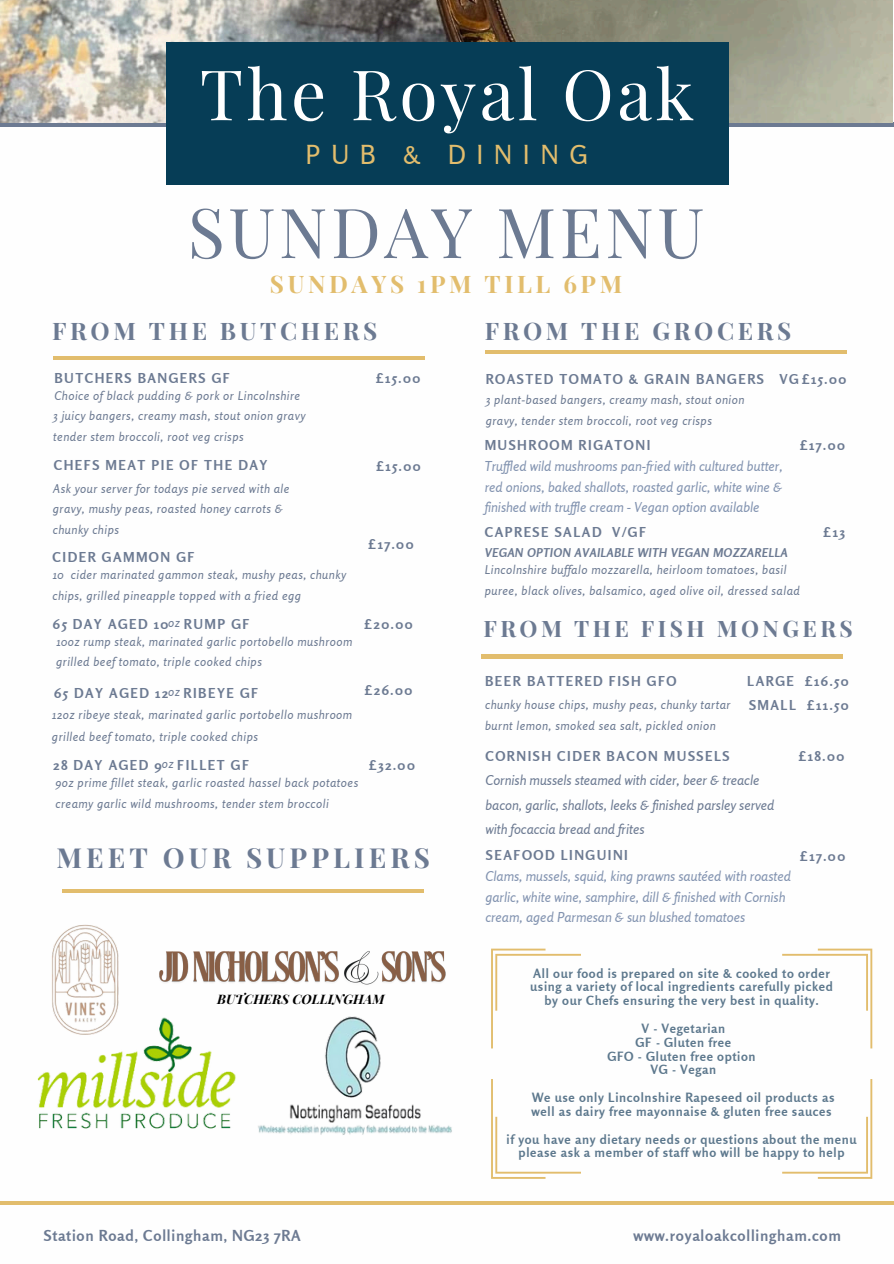
<style>
.page{position:relative;width:894px;height:1264px;background:#fff}
.page>*{position:absolute;margin:0;border:0;box-sizing:border-box;transform-origin:0 0}
.t1{font:69.6px "Playfair Display";letter-spacing:.05em;color:#fff}
.t2{font:69px "Playfair Display";letter-spacing:.05em;color:#6c7a92}
.t3{font:700 27.6px "Playfair Display";letter-spacing:.15em;color:#6c7a92}
.t4{font:26.1px "Rosario";letter-spacing:.4em;color:#e2bd6d}
.t5{font:700 24.15px "Playfair Display";letter-spacing:.15em;color:#6c7a92}
.t6{font:700 24.15px "Playfair Display";letter-spacing:.15em;color:#e2bd6d}
.t7{font:700 22.65px "Playfair Display";letter-spacing:.15em;color:#6c7a92}
.t8{font:700 15.15px "Rosario";letter-spacing:.05em;color:#6c7a92}
.t9{font:700 13.65px "Rosario";letter-spacing:.11em;color:#6c7a92}
.t10{font:italic 13.65px/20.2px "Rosario";color:#8293b0}
.t11{font:italic 13.65px/24px "Rosario";color:#6c7a92}
.t12{font:italic 700 13.05px "Playfair Display";color:#000}
.t13{font:700 12.75px "Rosario";letter-spacing:.05em;color:#5d788d}
.t14{font:italic 12.15px/20.9px "Rosario";letter-spacing:.04em;color:#6c7a92}
.t15{font:italic 700 12.15px "Rosario";letter-spacing:.04em;color:#6c7a92}
</style>
<div class="page">
<hr style="left:0;top:1201px;width:893px;height:3px;background:#e2bd6d">
<hr style="left:53px;top:356px;width:372px;height:3px;background:#e2bd6d">
<hr style="left:481px;top:654px;width:360px;height:4px;background:#e2bd6d">
<hr style="left:485px;top:350px;width:361px;height:4px;background:#e2bd6d">
<svg style="left:491px;top:948px;width:90px;height:100px"></svg>
<svg style="left:782px;top:948px;width:89px;height:100px"></svg>
<svg style="left:491px;top:1079px;width:90px;height:99px"></svg>
<svg style="left:782px;top:1079px;width:89px;height:99px"></svg>
<hr style="left:0;top:123px;width:893px;height:3px;background:#6c7a92">
<img style="left:0;top:0;width:892px;height:123px">
<div style="left:165px;top:42px;width:563px;height:143px;background:#063d56"></div>
<img style="left:51px;top:924px;width:68px;height:90px">
<img style="left:258px;top:1016px;width:194px;height:119px">
<img style="left:37px;top:1014px;width:199px;height:115px">
<img style="left:159px;top:951px;width:287px;height:34px">
<hr style="left:63px;top:889px;width:360px;height:3px;background:#e2bd6d">
<p class="t1" style="left:200px;top:45px;width:495px">The Royal Oak</p>
<p class="t4" style="left:305px;top:139px;width:284px">PUB &amp; DINING</p>
<p class="t2" style="left:187px;top:183px;width:518px">SUNDAY MENU</p>
<p class="t6" style="left:270px;top:267px;width:354px">SUNDAYS 1PM TILL 6PM</p>
<h5 class="t5" style="left:52px;top:314px;width:326px">FROM THE BUTCHERS</h5>
<p class="t9" style="left:54px;top:370px;width:177px">BUTCHERS BANGERS GF</p>
<p class="t9" style="left:375px;top:370px;width:46px">£15.00</p>
<p class="t14" style="left:54px;top:385px;width:247px">Choice of black pudding &amp; pork or Lincolnshire</p>
<p class="t14" style="left:53px;top:405px;width:253px">3 juicy bangers, creamy mash, stout onion gravy</p>
<p class="t14" style="left:53px;top:426px;width:192px">tender stem broccoli, root veg crisps</p>
<p class="t9" style="left:54px;top:456px;width:215px">CHEFS MEAT PIE OF THE DAY</p>
<p class="t9" style="left:376px;top:457px;width:46px">£15.00</p>
<p class="t14" style="left:53px;top:477px;width:238px">Ask your server for todays pie served with ale gravy, mushy peas, roasted honey carrots &amp;</p>
<p class="t14" style="left:53px;top:519px;width:68px">chunky chips</p>
<p class="t9" style="left:53px;top:548px;width:143px">CIDER GAMMON GF</p>
<p class="t14" style="left:53px;top:564px;width:295px">10 cider marinated gammon steak, mushy peas, chunky chips, grilled pineapple topped with a fried egg</p>
<p class="t9" style="left:368px;top:536px;width:47px">£17.00</p>
<h6 class="t9" style="left:53px;top:615px;width:117px">65 DAY AGED 10</h6>
<p class="t14" style="left:168px;top:612px;width:13px">oz</p>
<h6 class="t9" style="left:184px;top:615px;width:67px">RUMP GF</h6>
<h6 class="t9" style="left:364px;top:615px;width:50px">£20.00</h6>
<p class="t14" style="left:56px;top:630px;width:297px">10oz rump steak, marinated garlic portobello mushroom</p>
<h1 class="t14" style="left:56px;top:651px;width:207px">grilled beef tomato, triple cooked chips</h1>
<p class="t9" style="left:54px;top:685px;width:116px">65 DAY AGED 12</p>
<p class="t14" style="left:168px;top:681px;width:13px">oz</p>
<p class="t9" style="left:183px;top:685px;width:76px">RIBEYE GF</p>
<p class="t9" style="left:364px;top:682px;width:49px">£26.00</p>
<p class="t14" style="left:52px;top:704px;width:302px">12oz ribeye steak, marinated garlic portobello mushroom</p>
<p class="t14" style="left:52px;top:725px;width:207px">grilled beef tomato, triple cooked chips</p>
<p class="t9" style="left:53px;top:756px;width:110px">28 DAY AGED 9</p>
<p class="t14" style="left:162px;top:753px;width:13px">oz</p>
<p class="t9" style="left:177px;top:756px;width:73px">FILLET GF</p>
<p class="t9" style="left:368px;top:756px;width:48px">£32.00</p>
<p class="t14" style="left:56px;top:772px;width:304px">9oz prime fillet steak, garlic roasted hassel back potatoes</p>
<p class="t14" style="left:56px;top:792px;width:275px">creamy garlic wild mushrooms, tender stem broccoli</p>
<p class="t3" style="left:56px;top:838px;width:375px">MEET OUR SUPPLIERS</p>
<p class="t12" style="left:217px;top:989px;width:169px">BUTCHERS COLLINGHAM</p>
<p class="t5" style="left:484px;top:314px;width:308px">FROM THE GROCERS</p>
<p class="t9" style="left:485px;top:371px;width:362px">ROASTED TOMATO &amp; GRAIN BANGERS VG£15.00</p>
<p class="t14" style="left:485px;top:389px;width:260px">3 plant-based bangers, creamy mash, stout onion gravy, tender stem broccoli, root veg crisps</p>
<p class="t9" style="left:484px;top:436px;width:167px">MUSHROOM RIGATONI</p>
<p class="t9" style="left:799px;top:436px;width:47px">£17.00</p>
<p class="t10" style="left:484px;top:456px;width:299px;text-align:justify">Truf led wild mushrooms pan-fried with cultured butter, red onions, baked shallots, roasted garlic, white wine &amp; finished with truf le cream - Vegan option available</p>
<p class="t9" style="left:484px;top:524px;width:163px">CAPRESE SALAD V/GF</p>
<p class="t15" style="left:485px;top:545px;width:304px">VEGAN OPTION AVAILABLE WITH VEGAN MOZZARELLA</p>
<p class="t14" style="left:484px;top:559px;width:316px">Lincolnshire buf alo mozzarella, heirloom tomatoes, basil puree, black olives, balsamico, aged olive oil, dressed salad</p>
<p class="t9" style="left:823px;top:524px;width:23px">£13</p>
<p class="t7" style="left:483px;top:612px;width:370px">FROM THE FISH MONGERS</p>
<p class="t9" style="left:485px;top:673px;width:193px">BEER BATTERED FISH GFO</p>
<p class="t9" style="left:747px;top:673px;width:103px">LARGE £16.50</p>
<p class="t9" style="left:748px;top:697px;width:101px">SMALL £11.50</p>
<p class="t14" style="left:485px;top:694px;width:247px">chunky house chips, mushy peas, chunky tartar</p>
<p class="t14" style="left:485px;top:714px;width:232px">burnt lemon, smoked sea salt, pickled onion</p>
<p class="t9" style="left:485px;top:747px;width:245px">CORNISH CIDER BACON MUSSELS</p>
<h6 class="t11" style="left:485px;top:768px;width:290px">Cornish mussels steamed with cider, beer &amp; treacle bacon, garlic, shallots, leeks &amp; finished parsley served with focaccia bread and frites</h6>
<p class="t9" style="left:798px;top:747px;width:47px">£18.00</p>
<p class="t9" style="left:486px;top:846px;width:143px">SEAFOOD LINGUINI</p>
<p class="t9" style="left:799px;top:848px;width:47px">£17.00</p>
<p class="t10" style="left:485px;top:866px;width:307px">Clams, mussels, squid, king prawns sautéed with roasted garlic, white wine, samphire, dill &amp; finished with Cornish cream, aged Parmesan &amp; sun blushed tomatoes</p>
<p class="t13" style="left:533px;top:965px;width:298px">All our food is prepared on site &amp; cooked to order</p>
<p class="t13" style="left:530px;top:979px;width:304px">using a variety of local ingredients carefully picked</p>
<p class="t13" style="left:544px;top:992px;width:276px">by our Chefs ensuring the very best in quality.</p>
<p class="t13" style="left:641px;top:1020px;width:85px">V - Vegetarian</p>
<h4 class="t13" style="left:635px;top:1034px;width:97px">GF - Gluten free</h4>
<p class="t13" style="left:607px;top:1048px;width:149px">GFO - Gluten free option</p>
<p class="t13" style="left:650px;top:1061px;width:67px">VG - Vegan</p>
<p class="t13" style="left:532px;top:1089px;width:304px">We use only Lincolnshire Rapeseed oil products as</p>
<p class="t13" style="left:531px;top:1103px;width:301px">well as dairy free mayonnaise &amp; gluten free sauces</p>
<p class="t13" style="left:506px;top:1131px;width:351px">if you have any dietary needs or questions about the menu</p>
<p class="t13" style="left:518px;top:1144px;width:327px">please ask a member of staff who will be happy to help</p>
<h2 class="t8" style="left:44px;top:1226px;width:258px">Station Road, Collingham, NG23 7RA</h2>
<p class="t8" style="left:633px;top:1226px;width:209px">www.royaloakcollingham.com</p>
</div>
